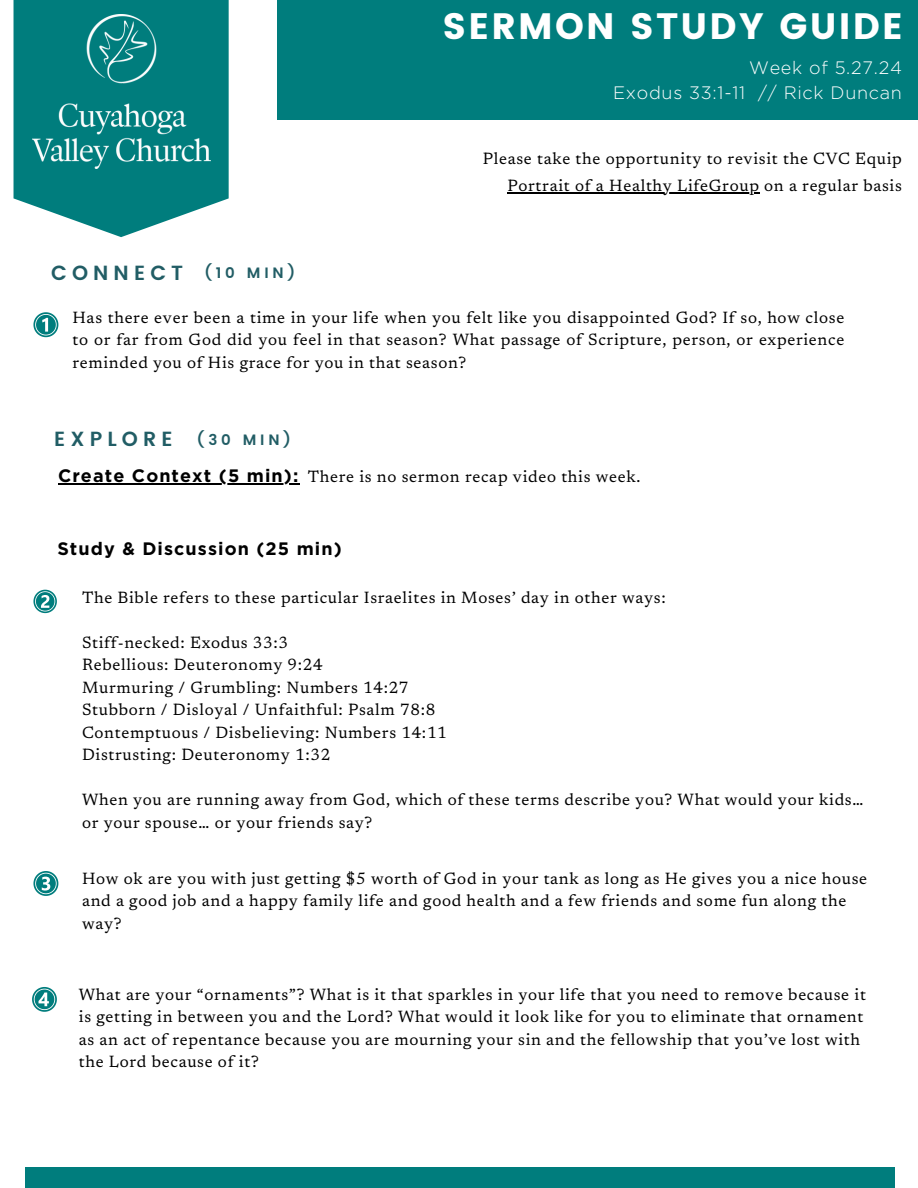
<style>
.page{position:relative;width:918px;height:1188px;background:#fff}
.page>*{position:absolute;margin:0;border:0;box-sizing:border-box;transform-origin:0 0}
.t1{font:36.75px "Poppins";letter-spacing:.06em;color:#fff}
.t2{font:600 20.4px "Poppins";letter-spacing:.25em;color:#215d65}
.t3{font:700 18px "Gotham";letter-spacing:.06em;color:#000}
.t4{font:300 18px/24.8px "Gotham";letter-spacing:.04em;color:#fff;text-align:right}
.t5{font:16.5px/22.5px "Newsreader";letter-spacing:.04em;color:#000}
.t6{font:600 15px "Poppins";letter-spacing:.25em;color:#215d65}
</style>
<div class="page">
<div style="left:277px;top:0;width:641px;height:119px;background:#007d7d"></div>
<div style="left:25px;top:1167px;width:869px;height:21px;background:#007d7d"></div>
<svg style="left:14px;top:0;width:215px;height:237px;fill:#007d7d"></svg>
<img style="left:32px;top:15px;width:178px;height:154px">
<svg style="left:33px;top:590px;width:24px;height:23px"></svg>
<svg style="left:33px;top:312px;width:25px;height:25px"></svg>
<svg style="left:33px;top:871px;width:25px;height:25px"></svg>
<svg style="left:32px;top:987px;width:25px;height:25px"></svg>
<hr style="left:58px;top:483px;width:241px;height:1px;background:#000">
<hr style="left:507px;top:192px;width:253px;height:1px;background:#000">
<p class="t1" style="left:442px;top:5px;width:462px">SERMON STUDY GUIDE</p>
<h2 class="t4" style="left:613px;top:56px;width:290px">Week of 5.27.24<br>Exodus 33:1-11 // Rick Duncan</h2>
<h3 class="t5" style="left:483px;top:149px;width:421px">Please take the opportunity to revisit the CVC Equip</h3>
<h3 class="t5" style="left:507px;top:176px;width:396px">Portrait of a Healthy LifeGroup on a regular basis</h3>
<h3 class="t6" style="left:204px;top:264px;width:92px">(10 MIN)</h3>
<h2 class="t2" style="left:51px;top:261px;width:133px">CONNECT</h2>
<p class="t5" style="left:72px;top:307px;width:773px;text-align:justify">Has there ever been a time in your life when you felt like you disappointed God? If so, how close to or far from God did you feel in that season? What passage of Scripture, person, or experience reminded you of His grace for you in that season?</p>
<h3 class="t2" style="left:54px;top:427px;width:120px">EXPLORE</h3>
<h3 class="t6" style="left:197px;top:431px;width:95px">(30 MIN)</h3>
<h3 class="t3" style="left:58px;top:468px;width:242px">Create Context (5 min):</h3>
<p class="t5" style="left:308px;top:467px;width:334px">There is no sermon recap video this week.</p>
<p class="t3" style="left:57px;top:541px;width:286px">Study &amp; Discussion (25 min)</p>
<p class="t5" style="left:82px;top:588px;width:585px">The Bible refers to these particular Israelites in Moses’ day in other ways:</p>
<h3 class="t5" style="left:82px;top:633px;width:366px">Stiff-necked: Exodus 33:3<br>Rebellious: Deuteronomy 9:24<br>Murmuring / Grumbling: Numbers 14:27<br>Stubborn / Disloyal / Unfaithful: Psalm 78:8<br>Contemptuous / Disbelieving: Numbers 14:11<br>Distrusting: Deuteronomy 1:32</h3>
<h3 class="t5" style="left:82px;top:790px;width:783px">When you are running away from God, which of these terms describe you? What would your kids… or your spouse… or your friends say?</h3>
<h3 class="t5" style="left:82px;top:869px;width:787px">How ok are you with just getting $5 worth of God in your tank as long as He gives you a nice house and a good job and a happy family life and good health and a few friends and some fun along the way?</h3>
<p class="t5" style="left:79px;top:985px;width:789px">What are your “ornaments”? What is it that sparkles in your life that you need to remove because it is getting in between you and the Lord? What would it look like for you to eliminate that ornament as an act of repentance because you are mourning your sin and the fellowship that you’ve lost with the Lord because of it?</p>
</div>
